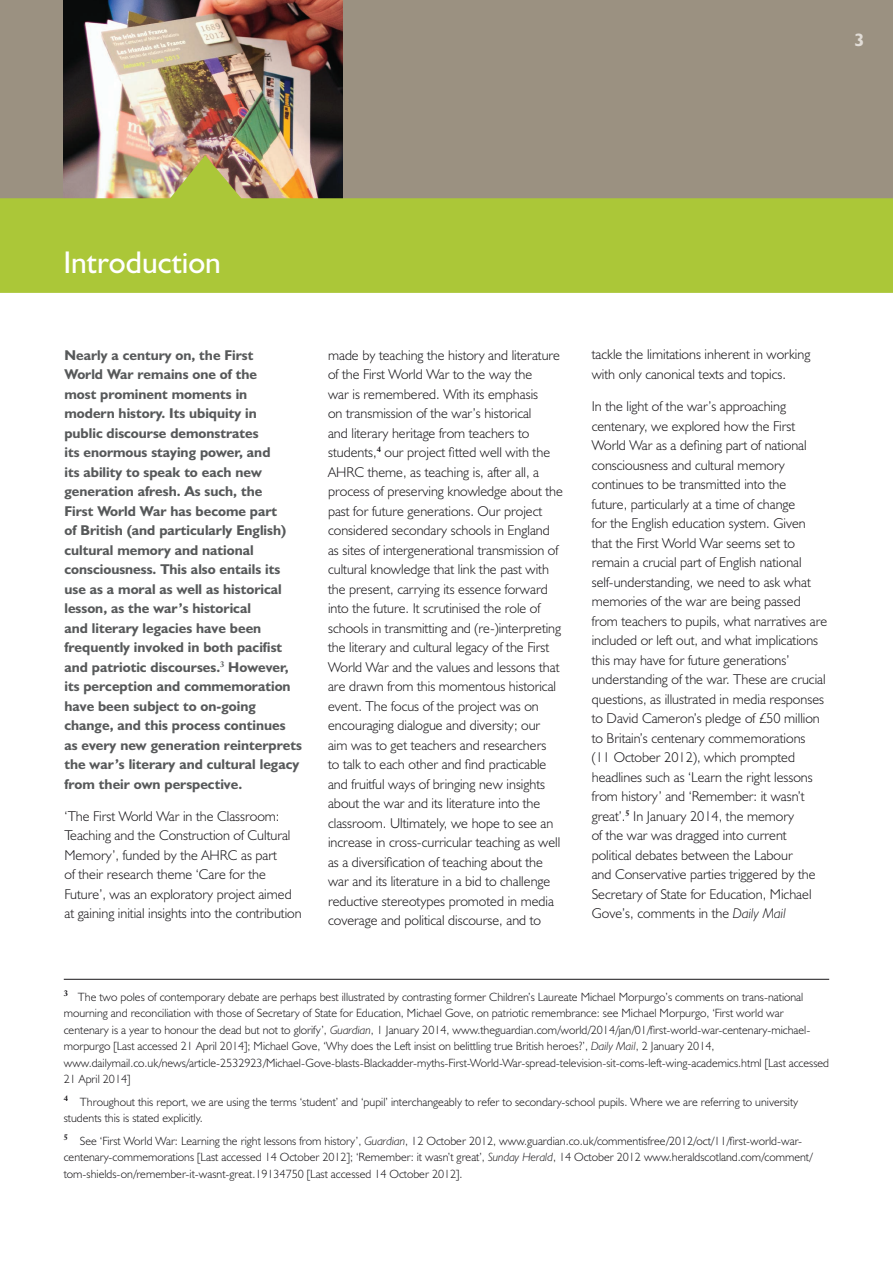
<style>
.page{position:relative;width:893px;height:1263px;background:#fff}
.page>*{position:absolute;margin:0;border:0;box-sizing:border-box;transform-origin:0 0}
.t1{font:31.5px "Humanist 521 BT";color:#fff}
.t2{font:700 18px "Humanist 521 BT";color:#e1dcd6}
.t3{font:300 14.25px/19.5px "Humanist 521 BT";color:#171518}
.t4{font:700 14.25px/19.5px "Humanist 521 BT";color:#57595a}
.t5{font:300 12px/16.5px "Humanist 521 BT";color:#171518}
.s1{font-style:italic}
</style>
<div class="page">
<div style="left:0;top:0;width:893px;height:211px;background:#9b9181"></div>
<hr style="left:64px;top:979px;width:765px;height:1px;background:#171518">
<img style="left:64px;top:0;width:278px;height:155px">
<svg style="left:0;top:155px;width:893px;height:138px;fill:#abc738"></svg>
<p class="t2" style="left:854px;top:29px;width:11px">3</p>
<h1 class="t1" style="left:63px;top:242px;width:159px">Introduction</h1>
<p class="t4" style="left:64px;top:345px;width:239px">Nearly a century on, the First<br>World War remains one of the<br>most prominent moments in<br>modern history. Its ubiquity in<br>public discourse demonstrates<br>its enormous staying power, and<br>its ability to speak to each new generation afresh. As such, the<br>First World War has become part<br>of British (and particularly English) cultural memory and national consciousness. This also entails its use as a moral as well as historical lesson, as the war’s historical<br>and literary legacies have been frequently invoked in both pacifist and patriotic discourses.<sup>3</sup> However, its perception and commemoration have been subject to on-going change, and this process continues as every new generation reinterprets the war’s literary and cultural legacy from their own perspective.</p>
<p class="t3" style="left:64px;top:806px;width:239px">‘The First World War in the Classroom:<br>Teaching and the Construction of Cultural Memory’, funded by the AHRC as part<br>of their research theme ‘Care for the Future’, was an exploratory project aimed at gaining initial insights into the contribution</p>
<p class="t3" style="left:328px;top:345px;width:236px">made by teaching the history and literature of the First World War to the way the<br>war is remembered. With its emphasis<br>on transmission of the war’s historical<br>and literary heritage from teachers to students,<sup>4</sup> our project fitted well with the AHRC theme, as teaching is, after all, a process of preserving knowledge about the past for future generations. Our project considered secondary schools in England as sites of intergenerational transmission of cultural knowledge that link the past with the present, carrying its essence forward into the future. It scrutinised the role of schools in transmitting and (re-)interpreting the literary and cultural legacy of the First World War and the values and lessons that are drawn from this momentous historical event. The focus of the project was on encouraging dialogue and diversity; our aim was to get teachers and researchers<br>to talk to each other and find practicable and fruitful ways of bringing new insights about the war and its literature into the classroom. Ultimately, we hope to see an increase in cross-curricular teaching as well as a diversification of teaching about the war and its literature in a bid to challenge reductive stereotypes promoted in media coverage and political discourse, and to</p>
<p class="t3" style="left:592px;top:345px;width:220px">tackle the limitations inherent in working with only canonical texts and topics.</p>
<p class="t3" style="left:592px;top:396px;width:237px">In the light of the war’s approaching centenary, we explored how the First World War as a defining part of national consciousness and cultural memory continues to be transmitted into the<br>future, particularly at a time of change<br>for the English education system. Given that the First World War seems set to remain a crucial part of English national self-understanding, we need to ask what memories of the war are being passed from teachers to pupils, what narratives are included or left out, and what implications this may have for future generations’ understanding of the war. These are crucial questions, as illustrated in media responses to David Cameron’s pledge of £50 million to Britain’s centenary commemorations (11 October 2012), which prompted headlines such as ‘Learn the right lessons from history’ and ‘Remember: it wasn’t great’.<sup>5</sup> In January 2014, the memory<br>of the war was dragged into current political debates between the Labour<br>and Conservative parties triggered by the Secretary of State for Education, Michael Gove’s, comments in the <span class="s1">Daily Mail</span></p>
<p class="t5" style="left:64px;top:988px;width:767px"><sup>3</sup> The two poles of contemporary debate are perhaps best illustrated by contrasting former Children’s Laureate Michael Morpurgo’s comments on trans-national mourning and reconciliation with those of Secretary of State for Education, Michael Gove, on patriotic remembrance: see Michael Morpurgo, ‘First world war centenary is a year to honour the dead but not to glorify’, <span class="s1">Guardian</span>, 1 January 2014, www.theguardian.com/world/2014/jan/01/first-world-war-centenary-michael&shy;morpurgo [Last accessed 21 April 2014]; Michael Gove, ‘Why does the Left insist on belittling true British heroes?’, <span class="s1">Daily Mail</span>, 2 January 2014, www.dailymail.co.uk/news/article-2532923/Michael-Gove-blasts-Blackadder-myths-First-World-War-spread-television-sit-coms-left-wing-academics.html [Last accessed 21 April 2014]</p>
<p class="t5" style="left:64px;top:1093px;width:736px"><sup>4</sup> Throughout this report, we are using the terms ‘student’ and ‘pupil’ interchangeably to refer to secondary-school pupils. Where we are referring to university students this is stated explicitly.</p>
<p class="t5" style="left:64px;top:1132px;width:750px"><sup>5</sup> See ‘First World War: Learning the right lessons from history’, <span class="s1">Guardian</span>, 12 October 2012, www.guardian.co.uk/commentisfree/2012/oct/11/first-world-war&shy;centenary-commemorations [Last accessed 14 October 2012]; ‘Remember: it wasn’t great’, <span class="s1">Sunday Herald</span>, 14 October 2012 www.heraldscotland.com/comment/ tom-shields-on/remember-it-wasnt-great.19134750 [Last accessed 14 October 2012].</p>
</div>
